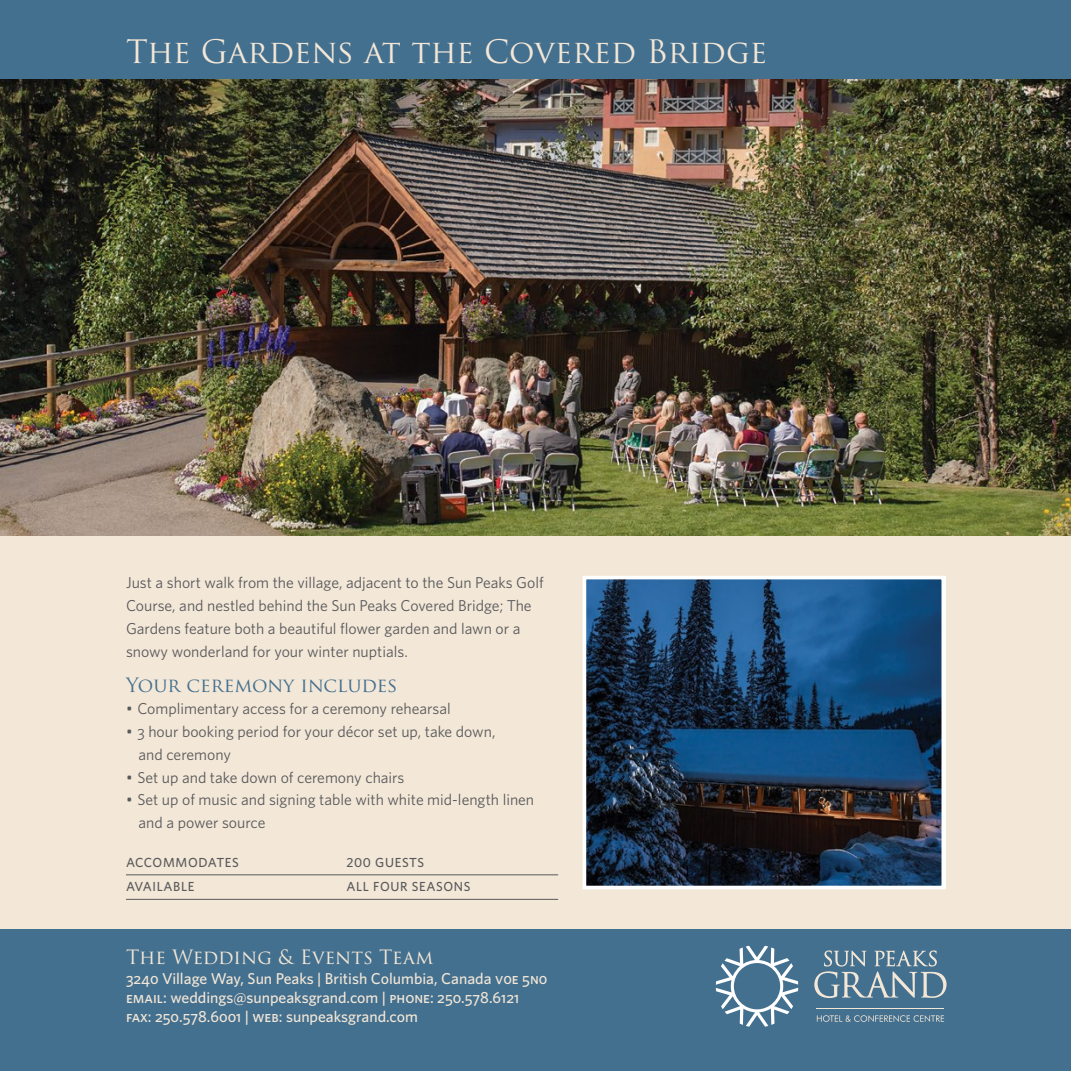
<style>
.page{position:relative;width:1071px;height:1071px;background:#f3e7d7}
.page>*{position:absolute;margin:0;border:0;box-sizing:border-box;transform-origin:0 0}
.t1{font:31.5px "Trajan Pro";color:#f3e7d7}
.t2{font:19.25px "Trajan Pro 3";color:#f3e7d7}
.t3{font:19.25px "Trajan Pro";color:#44708f}
.t4{font:15.75px/22.8px "Whitney";color:#58595b}
.t5{font:500 15.75px/19.2px "Whitney";color:#f3e7d7}
.t6{font:15.75px "Whitney Medium SC";color:#f3e7d7}
.t7{font:500 13.12px "Whitney";letter-spacing:.05em;color:#58595b}
.s1{font-family:"Whitney Book SC"}
.s2{font-family:"Whitney Medium SC";font-weight:400}
.s3{font-family:"Whitney";font-weight:500}
</style>
<div class="page">
<img style="left:0;top:79px;width:1071px;height:457px">
<img style="left:588px;top:581px;width:352px;height:303px">
<hr style="left:126px;top:874px;width:432px;height:1px;background:#58595b">
<hr style="left:126px;top:899px;width:432px;height:1px;background:#58595b">
<div style="left:583px;top:576px;width:362px;height:313px;border:4px solid #fff"></div>
<div style="left:0;top:929px;width:1071px;height:142px;background:#44708f"></div>
<div style="left:0;top:0;width:1071px;height:79px;background:#44708f"></div>
<hr style="left:817px;top:1008px;width:127px;height:1px;background:#f3e7d7">
<svg style="left:817px;top:1015px;width:127px;height:7px"></svg>
<svg style="left:814px;top:950px;width:133px;height:48px"></svg>
<svg style="left:716px;top:946px;width:82px;height:81px"></svg>
<h1 class="t1" style="left:126px;top:32px;width:643px">The Gardens at the Covered Bridge</h1>
<p class="t4" style="left:126px;top:571px;width:419px">Just a short walk from the village, adjacent to the Sun Peaks Golf Course, and nestled behind the Sun Peaks Covered Bridge; The Gardens feature both a beautiful flower garden and lawn or a snowy wonderland for your winter nuptials.</p>
<p class="t3" style="left:126px;top:673px;width:273px">Your ceremony includes</p>
<p class="t4" style="left:126px;top:697px;width:326px">• Complimentary access for a ceremony rehearsal</p>
<p class="t4" style="left:139px;top:720px;width:358px;text-indent:-13px">• <span class="s1">3</span> hour booking period for your décor set up, take down, and ceremony</p>
<p class="t4" style="left:126px;top:766px;width:280px">• Set up and take down of ceremony chairs</p>
<p class="t4" style="left:139px;top:788px;width:397px;text-indent:-13px">• Set up of music and signing table with white mid-length linen and a power source</p>
<p class="t7" style="left:126px;top:854px;width:114px">ACCOMMODATES</p>
<p class="t7" style="left:346px;top:854px;width:79px">200 GUESTS</p>
<p class="t7" style="left:126px;top:879px;width:70px">AVAILABLE</p>
<p class="t7" style="left:346px;top:879px;width:126px">ALL FOUR SEASONS</p>
<p class="t2" style="left:126px;top:944px;width:309px">The Wedding &amp; Events Team</p>
<p class="t5" style="left:126px;top:968px;width:423px"><span class="s2">3240</span> Village Way, Sun Peaks | British Columbia, Canada <span class="s2">v0e 5n0 email:</span> weddings@sunpeaksgrand.com | <span class="s2">phone: 250.578.6121</span></p>
<p class="t6" style="left:126px;top:1007px;width:293px">fax: 250.578.6001 <span class="s3">|</span> web: <span class="s3">sunpeaksgrand.com</span></p>
</div>
